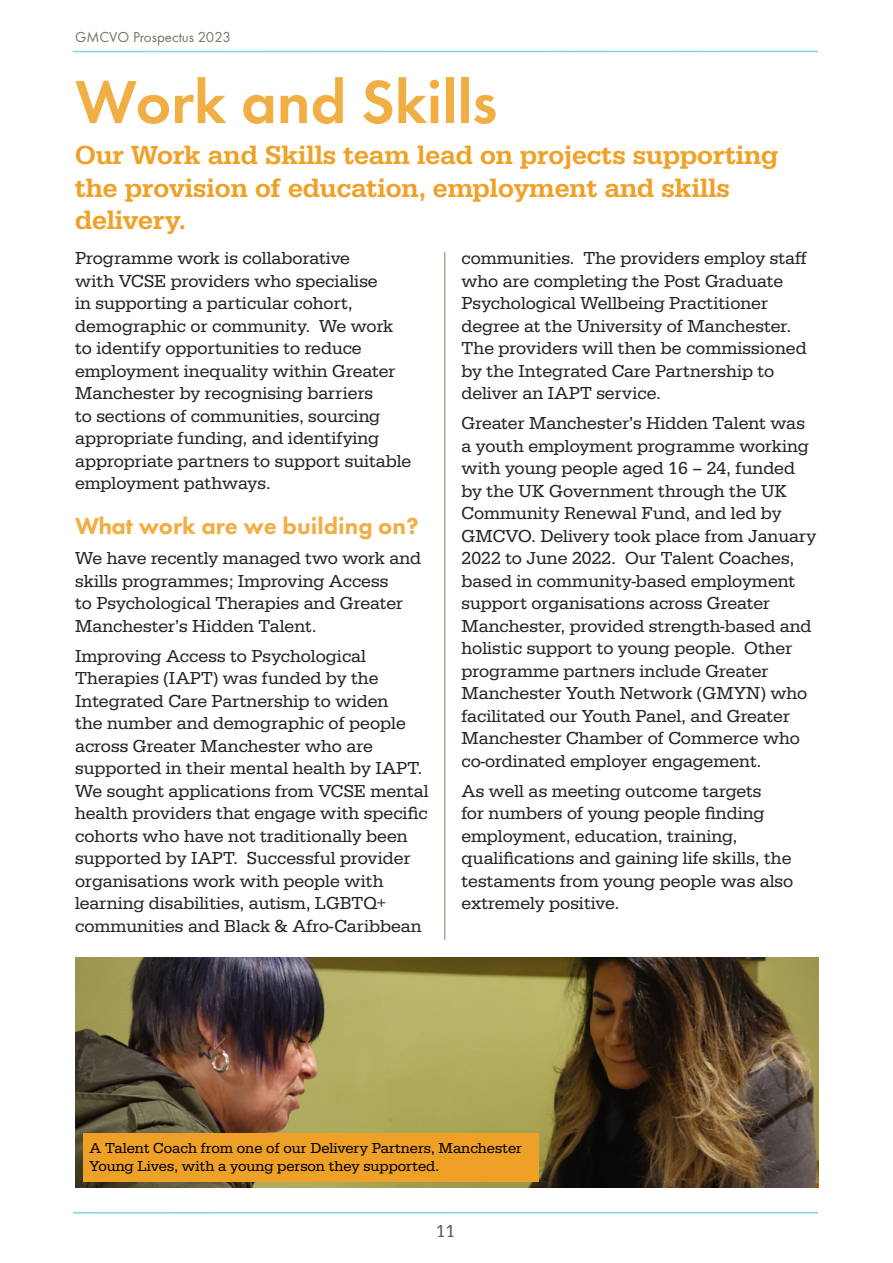
<style>
.page{position:relative;width:893px;height:1263px;background:#fff}
.page>*{position:absolute;margin:0;border:0;box-sizing:border-box;transform-origin:0 0}
.t1{font:600 63px "Futura PT";color:#f1ae45}
.t2{font:500 27px/32.4px "Serifa";color:#efa127}
.t3{font:800 24px "Futura PT";color:#f1ae45}
.t4{font:18px/22.5px "Serifa";color:#242424}
.t5{font:18px "Serifa";color:#5f604b}
.t6{font:15px/18px "Serifa";color:#000}
.t7{font:15px "Futura PT";color:#757664}
</style>
<div class="page">
<hr style="left:73px;top:1212px;width:745px;height:1px;background:#7ed5e0">
<hr style="left:73px;top:51px;width:745px;height:1px;background:#7ed5e0">
<img style="left:75px;top:957px;width:743px;height:231px">
<hr style="left:444px;top:252px;width:1px;height:688px;background:#5f604b">
<div style="left:84px;top:1133px;width:455px;height:48px;background:#efa127"></div>
<p class="t7" style="left:75px;top:28px;width:157px">GMCVO Prospectus 2023</p>
<h1 class="t1" style="left:75px;top:63px;width:424px">Work and Skills</h1>
<h2 class="t2" style="left:75px;top:139px;width:705px">Our Work and Skills team lead on projects supporting the provision of education, employment and skills delivery.</h2>
<p class="t4" style="left:75px;top:247px;width:338px">Programme work is collaborative<br>with VCSE providers who specialise<br>in supporting a particular cohort, demographic or community. We work to identify opportunities to reduce employment inequality within Greater Manchester by recognising barriers<br>to sections of communities, sourcing appropriate funding, and identifying appropriate partners to support suitable employment pathways.</p>
<h3 class="t3" style="left:75px;top:511px;width:345px">What work are we building on?</h3>
<p class="t4" style="left:75px;top:547px;width:348px">We have recently managed two work and skills programmes; Improving Access<br>to Psychological Therapies and Greater Manchester’s Hidden Talent.</p>
<p class="t4" style="left:75px;top:645px;width:355px">Improving Access to Psychological Therapies (IAPT) was funded by the Integrated Care Partnership to widen<br>the number and demographic of people across Greater Manchester who are supported in their mental health by IAPT.<br>We sought applications from VCSE mental health providers that engage with specific cohorts who have not traditionally been supported by IAPT. Successful provider organisations work with people with learning disabilities, autism, LGBTQ+ communities and Black &amp; Afro-Caribbean</p>
<p class="t4" style="left:461px;top:247px;width:347px">communities. The providers employ staff who are completing the Post Graduate Psychological Wellbeing Practitioner degree at the University of Manchester.<br>The providers will then be commissioned by the Integrated Care Partnership to deliver an IAPT service.</p>
<p class="t4" style="left:461px;top:412px;width:356px">Greater Manchester’s Hidden Talent was a youth employment programme working with young people aged 16 – 24, funded by the UK Government through the UK Community Renewal Fund, and led by GMCVO. Delivery took place from January 2022 to June 2022. Our Talent Coaches, based in community-based employment support organisations across Greater Manchester, provided strength-based and holistic support to young people. Other programme partners include Greater Manchester Youth Network (GMYN) who facilitated our Youth Panel, and Greater Manchester Chamber of Commerce who co-ordinated employer engagement.</p>
<p class="t4" style="left:461px;top:780px;width:333px">As well as meeting outcome targets<br>for numbers of young people finding employment, education, training, qualifications and gaining life skills, the testaments from young people was also extremely positive.</p>
<p class="t6" style="left:90px;top:1139px;width:434px">A Talent Coach from one of our Delivery Partners, Manchester<br>Young Lives, with a young person they supported.</p>
<p class="t5" style="left:436px;top:1220px;width:21px">11</p>
</div>
